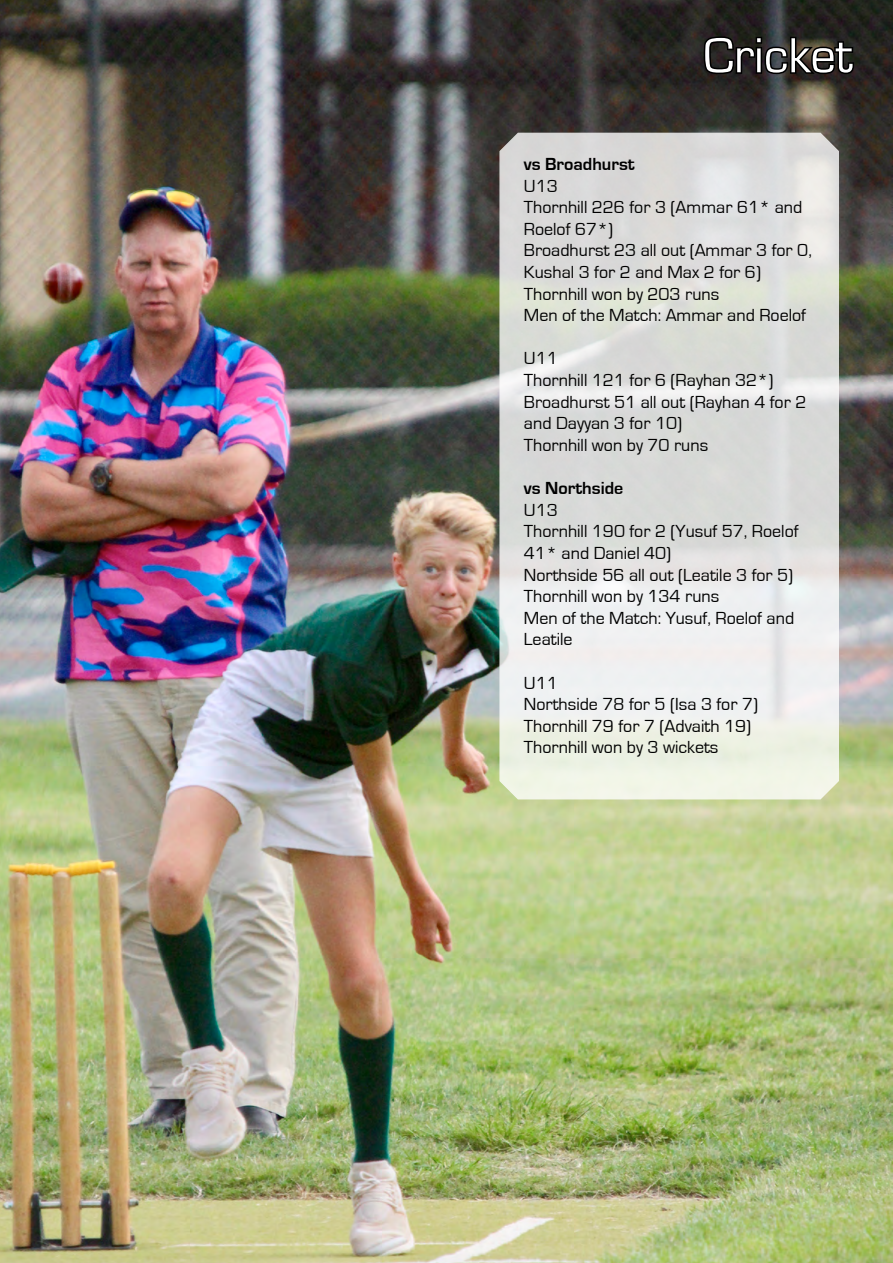
<style>
.page{position:relative;width:893px;height:1263px;background:#fff}
.page>*{position:absolute;margin:0;border:0;box-sizing:border-box;transform-origin:0 0}
.t1{font:51px "Eurostile";color:#fff}
.t2{font:18px/21.6px "Eurostile";color:#000}
.t3{font:700 18px "Eurostile";color:#000}
</style>
<div class="page">
<img style="left:0;top:0;width:893px;height:1263px">
<svg style="left:702px;top:34px;width:154px;height:42px;background:#1c1a18"></svg>
<svg style="left:499px;top:131px;width:341px;height:669px;background:#e0e1de"></svg>
<h1 class="t1" style="left:703px;top:28px;width:151px">Cricket</h1>
<p class="t3" style="left:524px;top:154px;width:112px">vs Broadhurst</p>
<p class="t2" style="left:524px;top:175px;width:289px">U13<br>Thornhill 226 for 3 (Ammar 61* and<br>Roelof 67*)<br>Broadhurst 23 all out (Ammar 3 for 0,<br>Kushal 3 for 2 and Max 2 for 6)<br>Thornhill won by 203 runs<br>Men of the Match: Ammar and Roelof</p>
<p class="t2" style="left:524px;top:348px;width:284px">U11<br>Thornhill 121 for 6 (Rayhan 32*)<br>Broadhurst 51 all out (Rayhan 4 for 2 and Dayyan 3 for 10)<br>Thornhill won by 70 runs</p>
<p class="t3" style="left:524px;top:478px;width:101px">vs Northside</p>
<p class="t2" style="left:524px;top:499px;width:276px">U13<br>Thornhill 190 for 2 (Yusuf 57, Roelof<br>41* and Daniel 40)<br>Northside 56 all out (Leatile 3 for 5)<br>Thornhill won by 134 runs<br>Men of the Match: Yusuf, Roelof and<br>Leatile</p>
<p class="t2" style="left:524px;top:672px;width:236px">U11<br>Northside 78 for 5 (Isa 3 for 7)<br>Thornhill 79 for 7 (Advaith 19)<br>Thornhill won by 3 wickets</p>
</div>
